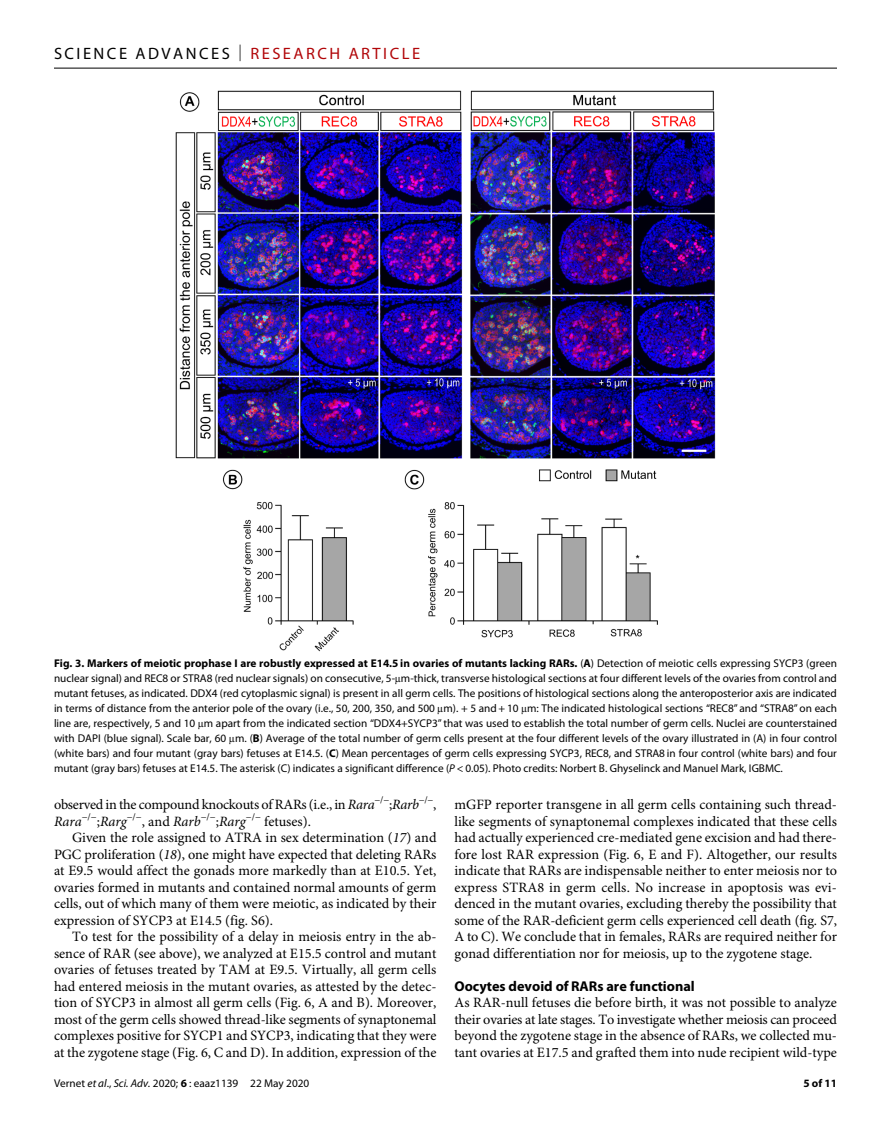
<style>
.page{position:relative;width:891px;height:1134px;background:#fff}
.page>*{position:absolute;margin:0;border:0;box-sizing:border-box;transform-origin:0 0}
.t1{font:16.5px "Myriad Pro";letter-spacing:.15em;color:#000}
.t2{font:14.25px/16.5px "Minion Pro";color:#000;text-align:justify}
.t3{font:14.25px/16.5px "Minion Pro";letter-spacing:-.02em;color:#000}
.t4{font:700 14.25px "Myriad Pro";color:#000}
.t5{font:11.25px/15px "Myriad Pro";color:#000;text-align:justify}
.t6{font:700 11.25px "Myriad Pro";color:#000}
.s1{font-weight:300}
.s2{color:#b10508}
.s3{font-weight:700}
.s4{font-style:italic}
</style>
<div class="page">
<hr style="left:54px;top:68px;width:783px;height:1px;background:#000">
<img style="left:176px;top:90px;width:540px;height:561px">
<p class="t1" style="left:54px;top:40px;width:368px">SCIENCE ADVANCES <span class="s1">|</span> <span class="s2">RESEARCH ARTICLE</span></p>
<p class="t5" style="left:54px;top:656px;width:785px"><span class="s3">Fig. 3. Markers of meiotic prophase I are robustly expressed at E14.5 in ovaries of mutants lacking RARs.</span> (<span class="s3">A</span>) Detection of meiotic cells expressing SYCP3 (green nuclear signal) and REC8 or STRA8 (red nuclear signals) on consecutive, 5- m-thick, transverse histological sections at four different levels of the ovaries from control and mutant fetuses, as indicated. DDX4 (red cytoplasmic signal) is present in all germ cells. The positions of histological sections along the anteroposterior axis are indicated in terms of distance from the anterior pole of the ovary (i.e., 50, 200, 350, and 500 m). + 5 and + 10 m: The indicated histological sections “REC8” and “STRA8” on each line are, respectively, 5 and 10 m apart from the indicated section “DDX4+SYCP3” that was used to establish the total number of germ cells. Nuclei are counterstained with DAPI (blue signal). Scale bar, 60 m. (<span class="s3">B</span>) Average of the total number of germ cells present at the four different levels of the ovary illustrated in (A) in four control (white bars) and four mutant (gray bars) fetuses at E14.5. (<span class="s3">C</span>) Mean percentages of germ cells expressing SYCP3, REC8, and STRA8 in four control (white bars) and four mutant (gray bars) fetuses at E14.5. The asterisk (C) indicates a significant difference (<span class="s4">P</span> &lt; 0.05). Photo credits: Norbert B. Ghyselinck and Manuel Mark, IGBMC.</p>
<p class="t3" style="left:54px;top:798px;width:384px">observed in the compound knockouts of RARs (i.e., in <span class="s4">Rara</span><sup>−/−</sup>;<span class="s4">Rarb</span><sup>−/−</sup>,<br><span class="s4">Rara</span><sup>−/−</sup>;<span class="s4">Rarg</span><sup>−/−</sup>, and <span class="s4">Rarb</span><sup>−/−</sup>;<span class="s4">Rarg</span><sup>−/−</sup> fetuses).</p>
<p class="t2" style="left:54px;top:831px;width:384px;text-indent:18px">Given the role assigned to ATRA in sex determination (<span class="s4">17</span>) and PGC proliferation (<span class="s4">18</span>), one might have expected that deleting RARs at E9.5 would affect the gonads more markedly than at E10.5. Yet, ovaries formed in mutants and contained normal amounts of germ cells, out of which many of them were meiotic, as indicated by their expression of SYCP3 at E14.5 (fig. S6).</p>
<p class="t2" style="left:54px;top:930px;width:384px;text-indent:18px">To test for the possibility of a delay in meiosis entry in the ab&shy;sence of RAR (see above), we analyzed at E15.5 control and mutant ovaries of fetuses treated by TAM at E9.5. Virtually, all germ cells had entered meiosis in the mutant ovaries, as attested by the detec&shy;tion of SYCP3 in almost all germ cells (Fig. 6, A and B). Moreover, most of the germ cells showed thread-like segments of synaptonemal complexes positive for SYCP1 and SYCP3, indicating that they were at the zygotene stage (Fig. 6, C and D). In addition, expression of the</p>
<p class="t5" style="left:54px;top:1076px;width:257px">Vernet <span class="s4">et al</span>., <span class="s4">Sci. Adv.</span> 2020; <span class="s3">6</span> : eaaz1139 22 May 2020</p>
<p class="t2" style="left:454px;top:798px;width:384px">mGFP reporter transgene in all germ cells containing such thread&shy;like segments of synaptonemal complexes indicated that these cells had actually experienced cre-mediated gene excision and had there&shy;fore lost RAR expression (Fig. 6, E and F). Altogether, our results indicate that RARs are indispensable neither to enter meiosis nor to express STRA8 in germ cells. No increase in apoptosis was evi&shy;denced in the mutant ovaries, excluding thereby the possibility that some of the RAR-deficient germ cells experienced cell death (fig. S7, A to C). We conclude that in females, RARs are required neither for gonad differentiation nor for meiosis, up to the zygotene stage.</p>
<p class="t4" style="left:454px;top:975px;width:242px">Oocytes devoid of RARs are functional</p>
<p class="t2" style="left:454px;top:996px;width:384px">As RAR-null fetuses die before birth, it was not possible to analyze their ovaries at late stages. To investigate whether meiosis can proceed beyond the zygotene stage in the absence of RARs, we collected mu&shy;tant ovaries at E17.5 and grafted them into nude recipient wild-type</p>
<p class="t6" style="left:803px;top:1074px;width:35px">5 of 11</p>
</div>
